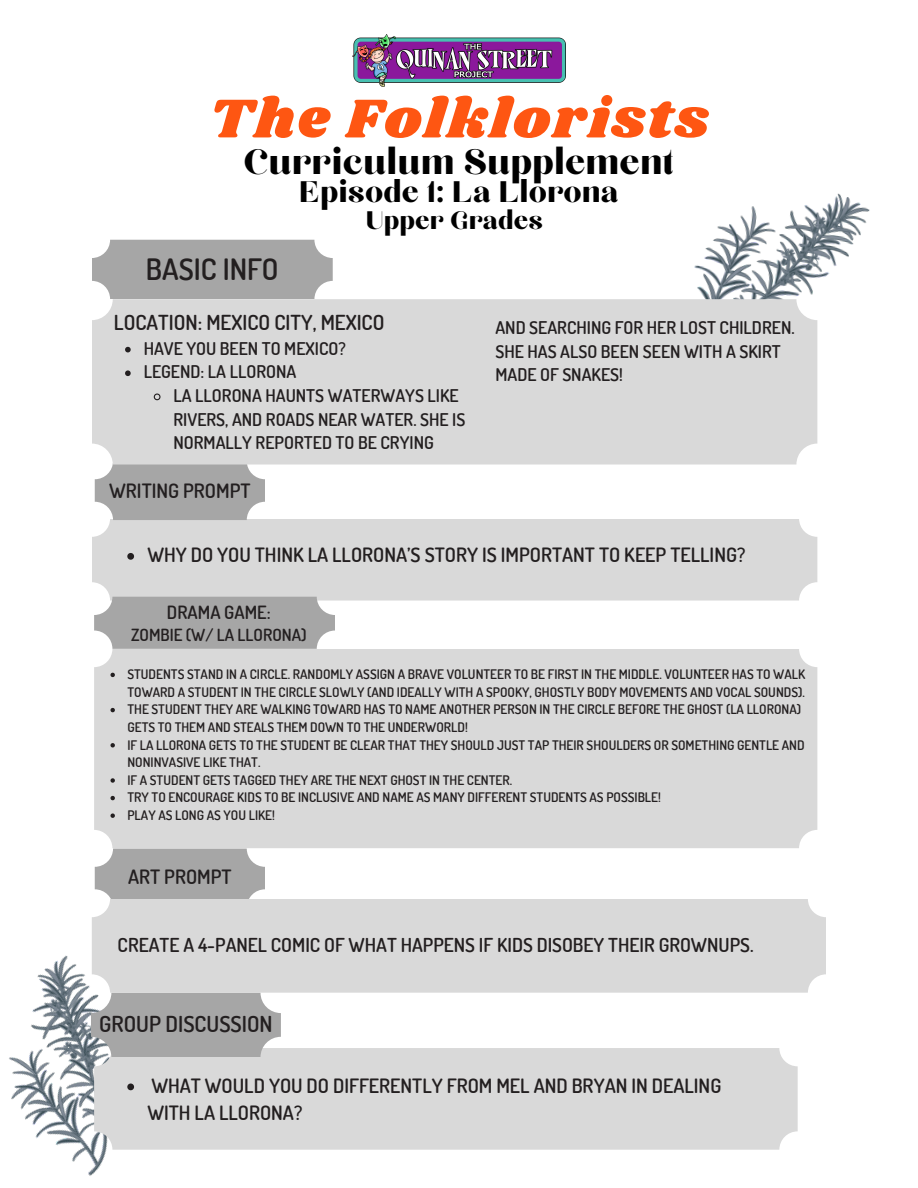
<style>
.page{position:relative;width:918px;height:1188px;background:#fff}
.page>*{position:absolute;margin:0;border:0;box-sizing:border-box;transform-origin:0 0}
.t1{font:56.55px "Shrikhand";letter-spacing:.045em;color:#fe5612}
.t2{font:44.25px "Chloe";color:#000}
.t3{font:37.05px "Chloe";color:#000}
.t4{font:31.65px "Chloe";color:#000}
.t5{font:600 29.55px "Dosis";color:#231f20}
.t6{font:600 22.05px "Dosis";color:#231f20}
.t7{font:600 20.7px "Dosis";color:#231f20}
.t8{font:600 19.8px/27px "Dosis";color:#231f20}
.t9{font:600 19.2px "Dosis";color:#231f20}
.t10{font:600 18.3px "Dosis";color:#231f20}
.t11{font:600 17.55px/23.7px "Dosis";color:#231f20}
.t12{font:600 16.8px "Dosis";color:#231f20}
.t13{font:600 13.2px/17.5px "Dosis";color:#231f20}
</style>
<div class="page">
<div style="left:92px;top:519px;width:725px;height:81px;background:#d9d9d9;border-radius:18px"></div>
<img style="left:9px;top:955px;width:98px;height:221px">
<div style="left:94px;top:1048px;width:704px;height:102px;background:#d9d9d9;border-radius:18px"></div>
<img style="left:694px;top:193px;width:176px;height:175px">
<div style="left:91px;top:993px;width:190px;height:64px;background:#a6a6a6;border-radius:20px"></div>
<div style="left:94px;top:597px;width:241px;height:52px;background:#a6a6a6;border-radius:18px"></div>
<div style="left:95px;top:849px;width:170px;height:59px;background:#a6a6a6;border-radius:18px"></div>
<div style="left:95px;top:461px;width:170px;height:59px;background:#a6a6a6;border-radius:18px"></div>
<div style="left:92px;top:299px;width:725px;height:165px;background:#d9d9d9;border-radius:21px"></div>
<svg style="left:125px;top:347px;width:6px;height:5px"></svg>
<svg style="left:125px;top:370px;width:6px;height:6px"></svg>
<svg style="left:153px;top:393px;width:8px;height:8px"></svg>
<svg style="left:127px;top:1084px;width:7px;height:6px"></svg>
<svg style="left:127px;top:553px;width:7px;height:7px"></svg>
<div style="left:92px;top:899px;width:734px;height:94px;background:#d9d9d9;border-radius:18px"></div>
<div style="left:94px;top:649px;width:723px;height:199px;background:#d9d9d9;border-radius:18px"></div>
<svg style="left:111px;top:673px;width:4px;height:4px"></svg>
<svg style="left:111px;top:708px;width:4px;height:4px"></svg>
<svg style="left:111px;top:743px;width:4px;height:4px"></svg>
<svg style="left:111px;top:778px;width:4px;height:5px"></svg>
<svg style="left:111px;top:796px;width:4px;height:4px"></svg>
<svg style="left:111px;top:813px;width:4px;height:5px"></svg>
<div style="left:92px;top:240px;width:241px;height:59px;background:#a6a6a6;border-radius:18px"></div>
<img style="left:352px;top:35px;width:214px;height:52px">
<h1 class="t1" style="left:209px;top:79px;width:501px">The Folklorists</h1>
<h2 class="t2" style="left:244px;top:141px;width:432px">Curriculum Supplement</h2>
<h3 class="t3" style="left:299px;top:174px;width:321px">Episode 1: La Llorona</h3>
<h3 class="t4" style="left:366px;top:205px;width:179px">Upper Grades</h3>
<h3 class="t5" style="left:146px;top:249px;width:134px">BASIC INFO</h3>
<h3 class="t7" style="left:114px;top:309px;width:272px">LOCATION: MEXICO CITY, MEXICO</h3>
<h3 class="t11" style="left:144px;top:336px;width:204px">HAVE YOU BEEN TO MEXICO?<br>LEGEND: LA LLORONA</h3>
<h3 class="t11" style="left:174px;top:383px;width:293px">LA LLORONA HAUNTS WATERWAYS LIKE<br>RIVERS, AND ROADS NEAR WATER. SHE IS<br>NORMALLY REPORTED TO BE CRYING</h3>
<h3 class="t8" style="left:109px;top:476px;width:143px">WRITING PROMPT</h3>
<h3 class="t11" style="left:495px;top:315px;width:301px">AND SEARCHING FOR HER LOST CHILDREN.<br>SHE HAS ALSO BEEN SEEN WITH A SKIRT<br>MADE OF SNAKES!</h3>
<h3 class="t8" style="left:147px;top:541px;width:599px">WHY DO YOU THINK LA LLORONA’S STORY IS IMPORTANT TO KEEP TELLING?</h3>
<h3 class="t10" style="left:167px;top:600px;width:105px">DRAMA GAME:</h3>
<p class="t12" style="left:131px;top:624px;width:177px">ZOMBIE (W/ LA LLORONA)</p>
<p class="t13" style="left:127px;top:665px;width:679px">STUDENTS STAND IN A CIRCLE. RANDOMLY ASSIGN A BRAVE VOLUNTEER TO BE FIRST IN THE MIDDLE. VOLUNTEER HAS TO WALK TOWARD A STUDENT IN THE CIRCLE SLOWLY (AND IDEALLY WITH A SPOOKY, GHOSTLY BODY MOVEMENTS AND VOCAL SOUNDS).<br>THE STUDENT THEY ARE WALKING TOWARD HAS TO NAME ANOTHER PERSON IN THE CIRCLE BEFORE THE GHOST (LA LLORONA)<br>GETS TO THEM AND STEALS THEM DOWN TO THE UNDERWORLD!<br>IF LA LLORONA GETS TO THE STUDENT BE CLEAR THAT THEY SHOULD JUST TAP THEIR SHOULDERS OR SOMETHING GENTLE AND NONINVASIVE LIKE THAT.<br>IF A STUDENT GETS TAGGED THEY ARE THE NEXT GHOST IN THE CENTER.<br>TRY TO ENCOURAGE KIDS TO BE INCLUSIVE AND NAME AS MANY DIFFERENT STUDENTS AS POSSIBLE!<br>PLAY AS LONG AS YOU LIKE!</p>
<h3 class="t8" style="left:128px;top:863px;width:105px">ART PROMPT</h3>
<h3 class="t9" style="left:118px;top:932px;width:638px">CREATE A 4-PANEL COMIC OF WHAT HAPPENS IF KIDS DISOBEY THEIR GROWNUPS.</h3>
<h3 class="t6" style="left:99px;top:1010px;width:175px">GROUP DISCUSSION</h3>
<h3 class="t8" style="left:147px;top:1071px;width:575px">WHAT WOULD YOU DO DIFFERENTLY FROM MEL AND BRYAN IN DEALING<br>WITH LA LLORONA?</h3>
</div>
